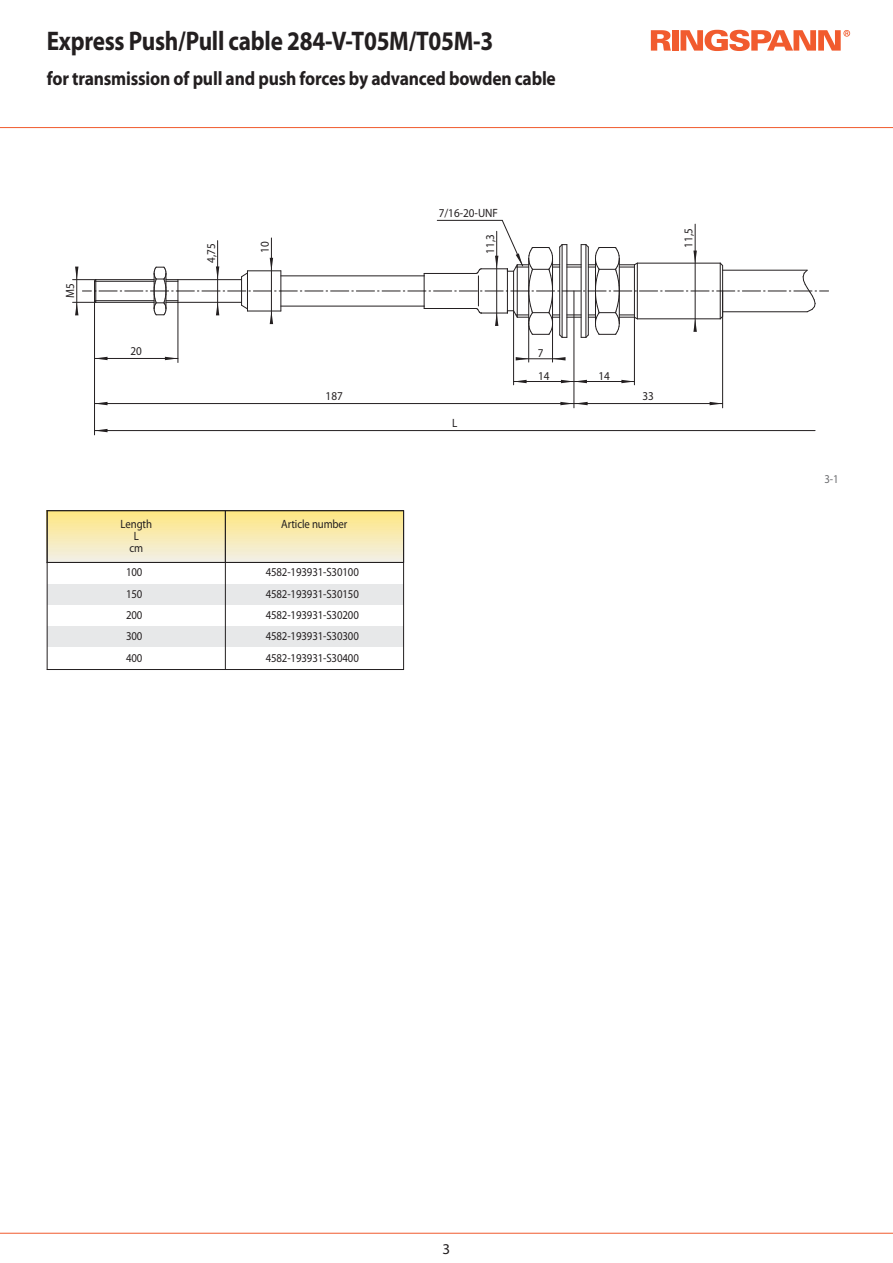
<style>
.page{position:relative;width:893px;height:1263px;background:#fff}
.page>*{position:absolute;margin:0;border:0;box-sizing:border-box;transform-origin:0 0}
.t1{font:700 27px "Myriad Pro";letter-spacing:-.01em;color:#231f20;scale:.86 1}
.t2{font:700 19.5px "Myriad Pro";letter-spacing:-.01em;color:#231f20;scale:.9 1}
.t3{font:15px "Myriad Pro";color:#231f20}
.t4{font:12px/12px "Myriad Pro";letter-spacing:-.01em;color:#231f20;text-align:center;scale:.9 1}
.t5{font:12px/22.6px "Myriad Pro";letter-spacing:-.01em;color:#231f20;scale:.93 1}
.t6{font:12px "Myriad Pro";color:#6c6d70;scale:.9 1}
</style>
<div class="page">
<hr style="left:95px;top:358px;width:83px;height:1px;background:#231f20">
<hr style="left:178px;top:302px;width:1px;height:60px;background:#231f20">
<hr style="left:95px;top:403px;width:479px;height:1px;background:#231f20">
<hr style="left:94px;top:301px;width:1px;height:134px;background:#231f20">
<hr style="left:95px;top:430px;width:720px;height:1px;background:#231f20">
<hr style="left:521px;top:358px;width:39px;height:1px;background:#231f20">
<hr style="left:528px;top:323px;width:1px;height:39px;background:#231f20">
<hr style="left:552px;top:323px;width:1px;height:39px;background:#231f20">
<hr style="left:514px;top:381px;width:60px;height:1px;background:#231f20">
<hr style="left:513px;top:311px;width:1px;height:74px;background:#231f20">
<hr style="left:574px;top:381px;width:60px;height:1px;background:#231f20">
<hr style="left:634px;top:317px;width:1px;height:68px;background:#231f20">
<hr style="left:574px;top:403px;width:149px;height:1px;background:#231f20">
<hr style="left:574px;top:291px;width:1px;height:117px;background:#231f20">
<hr style="left:722px;top:291px;width:1px;height:117px;background:#231f20">
<svg style="left:95px;top:402px;width:13px;height:3px"></svg>
<svg style="left:95px;top:429px;width:13px;height:3px"></svg>
<svg style="left:514px;top:380px;width:13px;height:3px"></svg>
<svg style="left:553px;top:357px;width:12px;height:3px"></svg>
<svg style="left:95px;top:357px;width:13px;height:3px"></svg>
<svg style="left:560px;top:402px;width:28px;height:3px"></svg>
<svg style="left:710px;top:402px;width:13px;height:3px"></svg>
<svg style="left:516px;top:357px;width:13px;height:3px"></svg>
<svg style="left:561px;top:380px;width:26px;height:3px"></svg>
<svg style="left:621px;top:380px;width:13px;height:3px"></svg>
<svg style="left:165px;top:357px;width:13px;height:3px"></svg>
<svg style="left:73px;top:220px;width:756px;height:118px"></svg>
<hr style="left:0;top:127px;width:893px;height:1px;background:#f15b2e">
<hr style="left:0;top:1233px;width:893px;height:1px;background:#f15b2e">
<svg style="left:678px;top:30px;width:3px;height:21px"></svg>
<svg style="left:651px;top:30px;width:20px;height:21px"></svg>
<div style="left:672px;top:30px;width:6px;height:21px;background:#f15b2e"></div>
<svg style="left:681px;top:30px;width:169px;height:21px"></svg>
<div style="left:47px;top:510px;width:357px;height:53px;background:linear-gradient(to bottom,#ffe77f,#f1efe9)"></div>
<div style="left:47px;top:584px;width:178px;height:21px;background:#e7e8e9"></div>
<div style="left:225px;top:584px;width:179px;height:21px;background:#e7e8e9"></div>
<div style="left:47px;top:627px;width:178px;height:21px;background:#e7e8e9"></div>
<div style="left:225px;top:627px;width:179px;height:21px;background:#e7e8e9"></div>
<hr style="left:47px;top:510px;width:1px;height:160px;background:#231f20">
<hr style="left:225px;top:510px;width:1px;height:160px;background:#231f20">
<hr style="left:403px;top:510px;width:1px;height:160px;background:#231f20">
<hr style="left:47px;top:669px;width:357px;height:1px;background:#231f20">
<hr style="left:47px;top:510px;width:357px;height:1px;background:#231f20">
<hr style="left:47px;top:562px;width:357px;height:1px;background:#231f20">
<h1 class="t1" style="left:47px;top:31px;width:521px">Express Push/Pull cable 284-V-T05M/T05M-3</h1>
<h2 class="t2" style="left:47px;top:71px;width:567px">for transmission of pull and push forces by advanced bowden cable</h2>
<p class="t5" style="left:60px;top:298px;width:17px;rotate:-90deg">M5</p>
<p class="t5" style="left:130px;top:341px;width:14px">20</p>
<p class="t5" style="left:201px;top:263px;width:22px;rotate:-90deg">4,75</p>
<p class="t5" style="left:254px;top:253px;width:14px;rotate:-90deg">10</p>
<p class="t5" style="left:326px;top:386px;width:20px">187</p>
<p class="t4" style="left:121px;top:518px;width:36px">Length<br>L<br>cm</p>
<p class="t4" style="left:281px;top:518px;width:75px">Article number</p>
<p class="t4" style="left:126px;top:567px;width:20px">100</p>
<p class="t4" style="left:266px;top:567px;width:105px">4582-193931-S30100</p>
<p class="t4" style="left:126px;top:589px;width:20px">150</p>
<p class="t4" style="left:266px;top:589px;width:105px">4582-193931-S30150</p>
<p class="t4" style="left:126px;top:610px;width:20px">200</p>
<p class="t4" style="left:266px;top:610px;width:105px">4582-193931-S30200</p>
<p class="t4" style="left:126px;top:631px;width:20px">300</p>
<p class="t4" style="left:266px;top:631px;width:105px">4582-193931-S30300</p>
<p class="t4" style="left:126px;top:652px;width:20px">400</p>
<p class="t4" style="left:266px;top:652px;width:105px">4582-193931-S30400</p>
<p class="t5" style="left:439px;top:203px;width:65px">7/16-20-UNF</p>
<p class="t5" style="left:480px;top:254px;width:22px;rotate:-90deg">11,3</p>
<p class="t5" style="left:452px;top:413px;width:7px">L</p>
<p class="t5" style="left:538px;top:343px;width:14px">7<br>14</p>
<p class="t5" style="left:678px;top:248px;width:22px;rotate:-90deg">11,5</p>
<p class="t5" style="left:598px;top:365px;width:14px">14</p>
<p class="t5" style="left:643px;top:386px;width:14px">33</p>
<p class="t6" style="left:824px;top:474px;width:17px">3-1</p>
<p class="t3" style="left:443px;top:1244px;width:9px">3</p>
</div>
